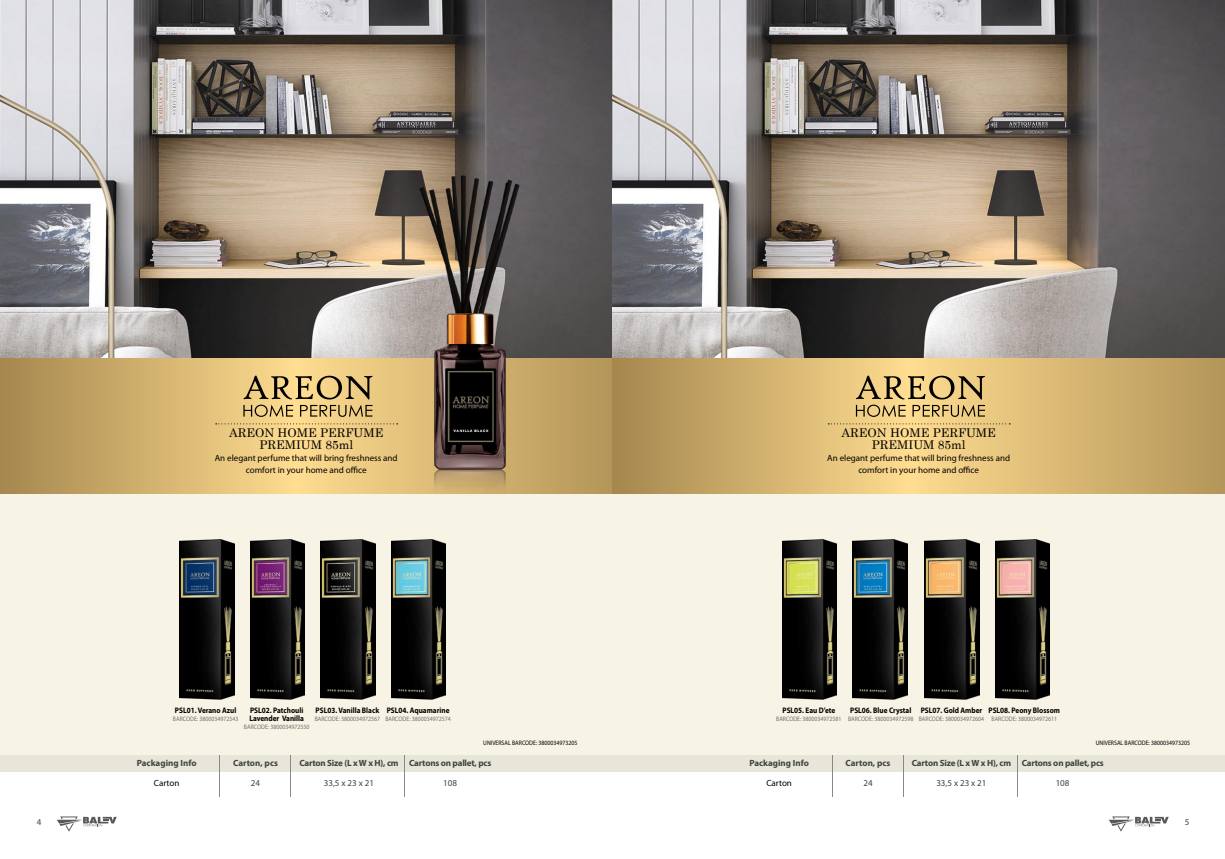
<style>
.page{position:relative;width:1225px;height:859px;background:#fff}
.page>*{position:absolute;margin:0;border:0;box-sizing:border-box;transform-origin:0 0}
.t1{font:12px/12px "Century";color:#000;text-align:center}
.t2{font:9px/12px "Myriad Pro";color:#000;text-align:center}
.t3{font:700 9px "Myriad Pro";letter-spacing:-.02em;color:#414142}
.t4{font:700 9px "Myriad Pro";color:#414142}
.t5{font:9px "Myriad Pro";color:#414142}
.t6{font:700 8px/8px "Myriad Pro";color:#000;scale:.9 1}
.t7{font:6.5px "Myriad Pro";color:#6d6f71;scale:.9 1}
.t8{font:6.5px "Myriad Pro";color:#000;scale:.9 1}
</style>
<div class="page">
<div style="left:0;top:493px;width:612px;height:262px;background:#f7f4e5"></div>
<div style="left:0;top:755px;width:612px;height:16px;background:#e7e6d8"></div>
<svg style="left:57px;top:816px;width:60px;height:16px"></svg>
<div style="left:612px;top:493px;width:613px;height:262px;background:#f7f4e5"></div>
<div style="left:612px;top:755px;width:613px;height:16px;background:#e7e6d8"></div>
<svg style="left:1109px;top:816px;width:59px;height:16px"></svg>
<img style="left:0;top:0;width:1225px;height:359px">
<svg style="left:0;top:359px;width:612px;height:135px"></svg>
<img style="left:398px;top:165px;width:135px;height:329px">
<hr style="left:220px;top:755px;width:1px;height:42px;background:#86888b">
<hr style="left:290px;top:755px;width:1px;height:42px;background:#86888b">
<hr style="left:405px;top:755px;width:1px;height:42px;background:#86888b">
<img style="left:180px;top:539px;width:54px;height:160px">
<img style="left:250px;top:539px;width:55px;height:160px">
<img style="left:321px;top:539px;width:54px;height:160px">
<img style="left:391px;top:539px;width:55px;height:160px">
<svg style="left:216px;top:423px;width:182px;height:1px"></svg>
<svg style="left:243px;top:375px;width:129px;height:42px"></svg>
<svg style="left:612px;top:359px;width:613px;height:135px"></svg>
<hr style="left:832px;top:755px;width:1px;height:42px;background:#86888b">
<hr style="left:903px;top:755px;width:1px;height:42px;background:#86888b">
<hr style="left:1017px;top:755px;width:1px;height:42px;background:#86888b">
<img style="left:853px;top:539px;width:54px;height:160px">
<img style="left:995px;top:539px;width:54px;height:160px">
<img style="left:782px;top:539px;width:54px;height:160px">
<img style="left:924px;top:539px;width:55px;height:160px">
<svg style="left:828px;top:423px;width:182px;height:1px"></svg>
<svg style="left:856px;top:375px;width:129px;height:42px"></svg>
<h2 class="t5" style="left:37px;top:816px;width:6px">4</h2>
<h1 class="t1" style="left:229px;top:426px;width:156px">AREON HOME PERFUME<br>PREMIUM 85ml</h1>
<h2 class="t2" style="left:215px;top:452px;width:184px">An elegant perfume that will bring freshness and comfort in your home and office</h2>
<p class="t6" style="left:175px;top:706px;width:70px">PSL01. Verano Azul</p>
<p class="t7" style="left:173px;top:714px;width:74px">BARCODE: 3800034972543</p>
<p class="t6" style="left:249px;top:706px;width:62px">PSL02. Patchouli<br>Lavender Vanilla</p>
<p class="t6" style="left:316px;top:706px;width:72px">PSL03. Vanilla Black</p>
<p class="t6" style="left:387px;top:706px;width:71px">PSL04. Aquamarine</p>
<p class="t7" style="left:385px;top:714px;width:74px">BARCODE: 3800034972574</p>
<p class="t7" style="left:315px;top:714px;width:74px">BARCODE: 3800034972567</p>
<p class="t7" style="left:244px;top:723px;width:74px">BARCODE: 3800034972550</p>
<p class="t8" style="left:483px;top:739px;width:106px">UNIVERSAL BARCODE: 3800034973205</p>
<h2 class="t4" style="left:137px;top:757px;width:61px">Packaging Info</h2>
<h2 class="t4" style="left:233px;top:757px;width:46px">Carton, pcs</h2>
<h2 class="t3" style="left:299px;top:757px;width:193px">Carton Size (L x W x H), cm Cartons on pallet, pcs</h2>
<h2 class="t2" style="left:154px;top:776px;width:27px">Carton</h2>
<h2 class="t5" style="left:251px;top:777px;width:11px">24</h2>
<h2 class="t5" style="left:324px;top:777px;width:52px">33,5 x 23 x 21</h2>
<h2 class="t5" style="left:443px;top:777px;width:15px">108</h2>
<h1 class="t1" style="left:841px;top:426px;width:156px">AREON HOME PERFUME<br>PREMIUM 85ml</h1>
<h2 class="t2" style="left:827px;top:452px;width:184px">An elegant perfume that will bring freshness and comfort in your home and office</h2>
<p class="t6" style="left:850px;top:706px;width:69px">PSL06. Blue Crystal</p>
<p class="t7" style="left:848px;top:714px;width:74px">BARCODE: 3800034972598</p>
<p class="t6" style="left:920px;top:706px;width:70px">PSL07. Gold Amber</p>
<p class="t7" style="left:918px;top:714px;width:74px">BARCODE: 3800034972604</p>
<p class="t6" style="left:988px;top:706px;width:81px">PSL08. Peony Blossom</p>
<p class="t7" style="left:991px;top:714px;width:74px">BARCODE: 3800034972611</p>
<p class="t6" style="left:782px;top:706px;width:60px">PSL05. Eau D’ete</p>
<p class="t7" style="left:776px;top:714px;width:74px">BARCODE: 3800034972581</p>
<p class="t8" style="left:1095px;top:739px;width:106px">UNIVERSAL BARCODE: 3800034973205</p>
<h2 class="t4" style="left:749px;top:757px;width:61px">Packaging Info</h2>
<h2 class="t4" style="left:845px;top:757px;width:46px">Carton, pcs</h2>
<h2 class="t3" style="left:912px;top:757px;width:193px">Carton Size (L x W x H), cm Cartons on pallet, pcs</h2>
<h2 class="t2" style="left:766px;top:776px;width:27px">Carton</h2>
<h2 class="t5" style="left:863px;top:777px;width:11px">24</h2>
<h2 class="t5" style="left:936px;top:777px;width:52px">33,5 x 23 x 21</h2>
<h2 class="t5" style="left:1055px;top:777px;width:15px">108</h2>
<h2 class="t5" style="left:1184px;top:816px;width:6px">5</h2>
</div>
